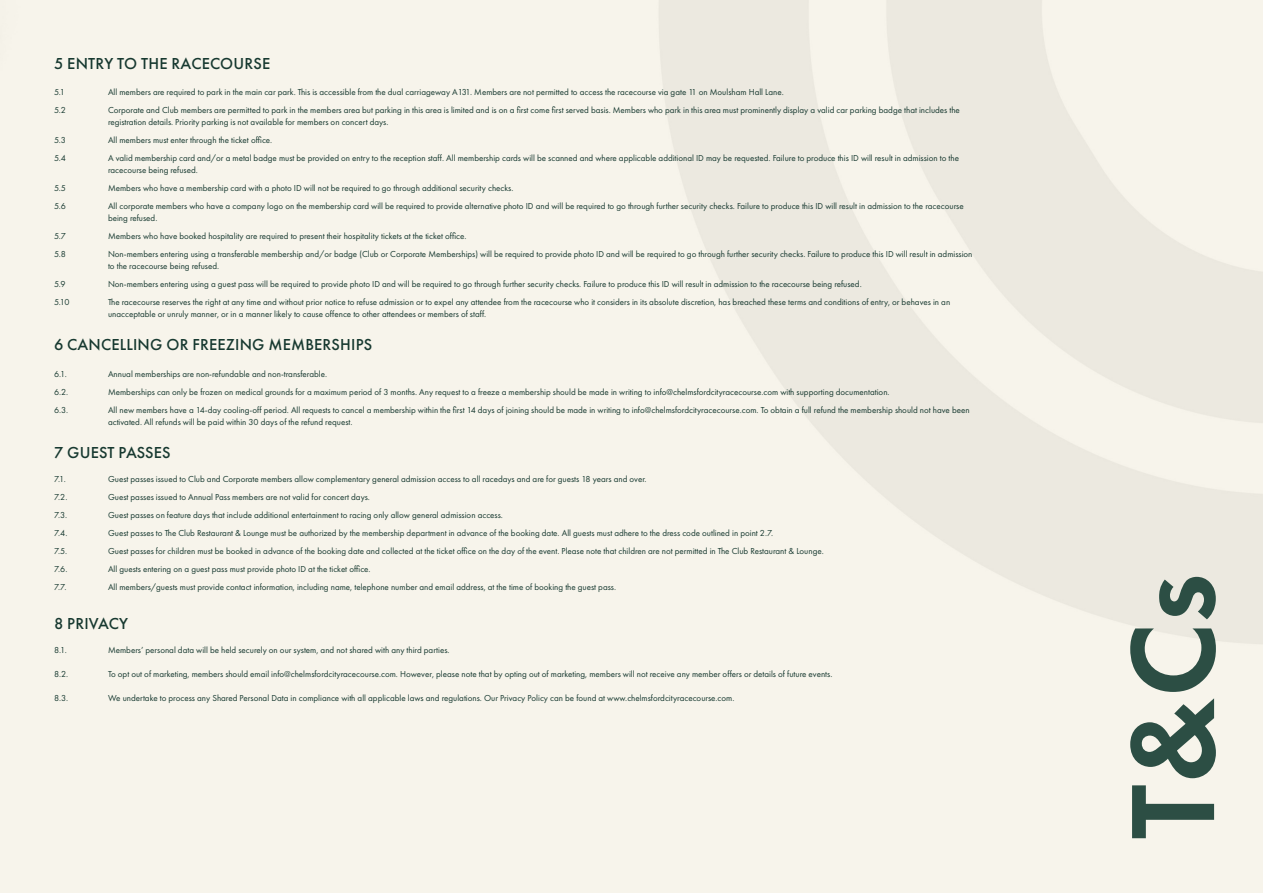
<style>
.page{position:relative;width:1263px;height:893px;background:#fff}
.page>*{position:absolute;margin:0;border:0;box-sizing:border-box;transform-origin:0 0}
.t1{font:600 123px "Futura PT";color:#2c4e44}
.t2{font:500 16.5px "Futura PT";letter-spacing:.01em;color:#173930}
.t3{font:9px/12px "Futura PT";color:#173930}
</style>
<div class="page">
<p class="t2" style="left:54px;top:54px;width:218px">5 ENTRY TO THE RACECOURSE</p>
<p class="t3" style="left:54px;top:86px;width:13px">5.1</p>
<p class="t3" style="left:108px;top:86px;width:677px">All members are required to park in the main car park. This is accessible from the dual carriageway A131. Members are not permitted to access the racecourse via gate 11 on Moulsham Hall Lane.</p>
<p class="t3" style="left:54px;top:104px;width:14px">5.2</p>
<p class="t3" style="left:108px;top:104px;width:853px">Corporate and Club members are permitted to park in the members area but parking in this area is limited and is on a first come first served basis. Members who park in this area must prominently display a valid car parking badge that includes the registration details. Priority parking is not available for members on concert days.</p>
<p class="t3" style="left:54px;top:134px;width:14px">5.3</p>
<p class="t3" style="left:108px;top:134px;width:166px">All members must enter through the ticket office.</p>
<p class="t3" style="left:54px;top:152px;width:14px">5.4</p>
<p class="t3" style="left:108px;top:152px;width:852px">A valid membership card and/or a metal badge must be provided on entry to the reception staff. All membership cards will be scanned and where applicable additional ID may be requested. Failure to produce this ID will result in admission to the racecourse being refused.</p>
<p class="t3" style="left:54px;top:182px;width:14px">5.5</p>
<p class="t3" style="left:108px;top:182px;width:407px">Members who have a membership card with a photo ID will not be required to go through additional security checks.</p>
<p class="t3" style="left:54px;top:200px;width:14px">5.6</p>
<p class="t3" style="left:108px;top:200px;width:857px">All corporate members who have a company logo on the membership card will be required to provide alternative photo ID and will be required to go through further security checks. Failure to produce this ID will result in admission to the racecourse being refused.</p>
<p class="t3" style="left:54px;top:230px;width:14px">5.7</p>
<p class="t3" style="left:108px;top:230px;width:360px">Members who have booked hospitality are required to present their hospitality tickets at the ticket office.</p>
<p class="t3" style="left:54px;top:248px;width:14px">5.8</p>
<p class="t3" style="left:108px;top:248px;width:866px">Non-members entering using a transferable membership and/or badge (Club or Corporate Memberships) will be required to provide photo ID and will be required to go through further security checks. Failure to produce this ID will result in admission to the racecourse being refused.</p>
<p class="t3" style="left:54px;top:278px;width:13px">5.9</p>
<p class="t3" style="left:108px;top:278px;width:755px">Non-members entering using a guest pass will be required to provide photo ID and will be required to go through further security checks. Failure to produce this ID will result in admission to the racecourse being refused.</p>
<p class="t3" style="left:54px;top:296px;width:17px">5.10</p>
<p class="t3" style="left:108px;top:296px;width:844px">The racecourse reserves the right at any time and without prior notice to refuse admission or to expel any attendee from the racecourse who it considers in its absolute discretion, has breached these terms and conditions of entry, or behaves in an unacceptable or unruly manner, or in a manner likely to cause offence to other attendees or members of staff.</p>
<p class="t2" style="left:54px;top:334px;width:320px">6 CANCELLING OR FREEZING MEMBERSHIPS</p>
<p class="t3" style="left:54px;top:368px;width:14px">6.1.</p>
<p class="t3" style="left:108px;top:368px;width:221px">Annual memberships are non-refundable and non-transferable.</p>
<p class="t3" style="left:54px;top:386px;width:16px">6.2.</p>
<p class="t3" style="left:108px;top:386px;width:783px">Memberships can only be frozen on medical grounds for a maximum period of 3 months. Any request to a freeze a membership should be made in writing to info@chelmsfordcityracecourse.com with supporting documentation.</p>
<p class="t3" style="left:54px;top:404px;width:16px">6.3.</p>
<p class="t3" style="left:108px;top:404px;width:863px">All new members have a 14-day cooling-off period. All requests to cancel a membership within the first 14 days of joining should be made in writing to info@chelmsfordcityracecourse.com. To obtain a full refund the membership should not have been activated. All refunds will be paid within 30 days of the refund request.</p>
<p class="t2" style="left:54px;top:442px;width:118px">7 GUEST PASSES</p>
<p class="t3" style="left:54px;top:473px;width:13px">7.1.</p>
<p class="t3" style="left:108px;top:473px;width:540px">Guest passes issued to Club and Corporate members allow complementary general admission access to all racedays and are for guests 18 years and over.</p>
<p class="t3" style="left:54px;top:491px;width:15px">7.2.</p>
<p class="t3" style="left:108px;top:491px;width:263px">Guest passes issued to Annual Pass members are not valid for concert days.</p>
<p class="t3" style="left:54px;top:509px;width:15px">7.3.</p>
<p class="t3" style="left:108px;top:509px;width:396px">Guest passes on feature days that include additional entertainment to racing only allow general admission access.</p>
<p class="t3" style="left:54px;top:527px;width:15px">7.4.</p>
<p class="t3" style="left:108px;top:527px;width:667px">Guest passes to The Club Restaurant &amp; Lounge must be authorized by the membership department in advance of the booking date. All guests must adhere to the dress code outlined in point 2.7.</p>
<p class="t3" style="left:54px;top:545px;width:15px">7.5.</p>
<p class="t3" style="left:108px;top:545px;width:717px">Guest passes for children must be booked in advance of the booking date and collected at the ticket office on the day of the event. Please note that children are not permitted in The Club Restaurant &amp; Lounge.</p>
<p class="t3" style="left:54px;top:563px;width:15px">7.6.</p>
<p class="t3" style="left:108px;top:563px;width:264px">All guests entering on a guest pass must provide photo ID at the ticket office.</p>
<p class="t3" style="left:54px;top:581px;width:14px">7.7.</p>
<p class="t3" style="left:108px;top:581px;width:510px">All members/guests must provide contact information, including name, telephone number and email address, at the time of booking the guest pass.</p>
<p class="t2" style="left:54px;top:613px;width:76px">8 PRIVACY</p>
<p class="t3" style="left:54px;top:644px;width:14px">8.1.</p>
<p class="t3" style="left:108px;top:644px;width:343px">Members’ personal data will be held securely on our system, and not shared with any third parties.</p>
<p class="t3" style="left:54px;top:668px;width:16px">8.2.</p>
<p class="t3" style="left:108px;top:668px;width:726px">To opt out of marketing, members should email info@chelmsfordcityracecourse.com. However, please note that by opting out of marketing, members will not receive any member offers or details of future events.</p>
<p class="t3" style="left:54px;top:692px;width:16px">8.3.</p>
<p class="t3" style="left:108px;top:692px;width:628px">We undertake to process any Shared Personal Data in compliance with all applicable laws and regulations. Our Privacy Policy can be found at www.chelmsfordcityracecourse.com.</p>
<p class="t1" style="left:1096px;top:839px;width:267px;rotate:-90deg">T&amp;Cs</p>
</div>
